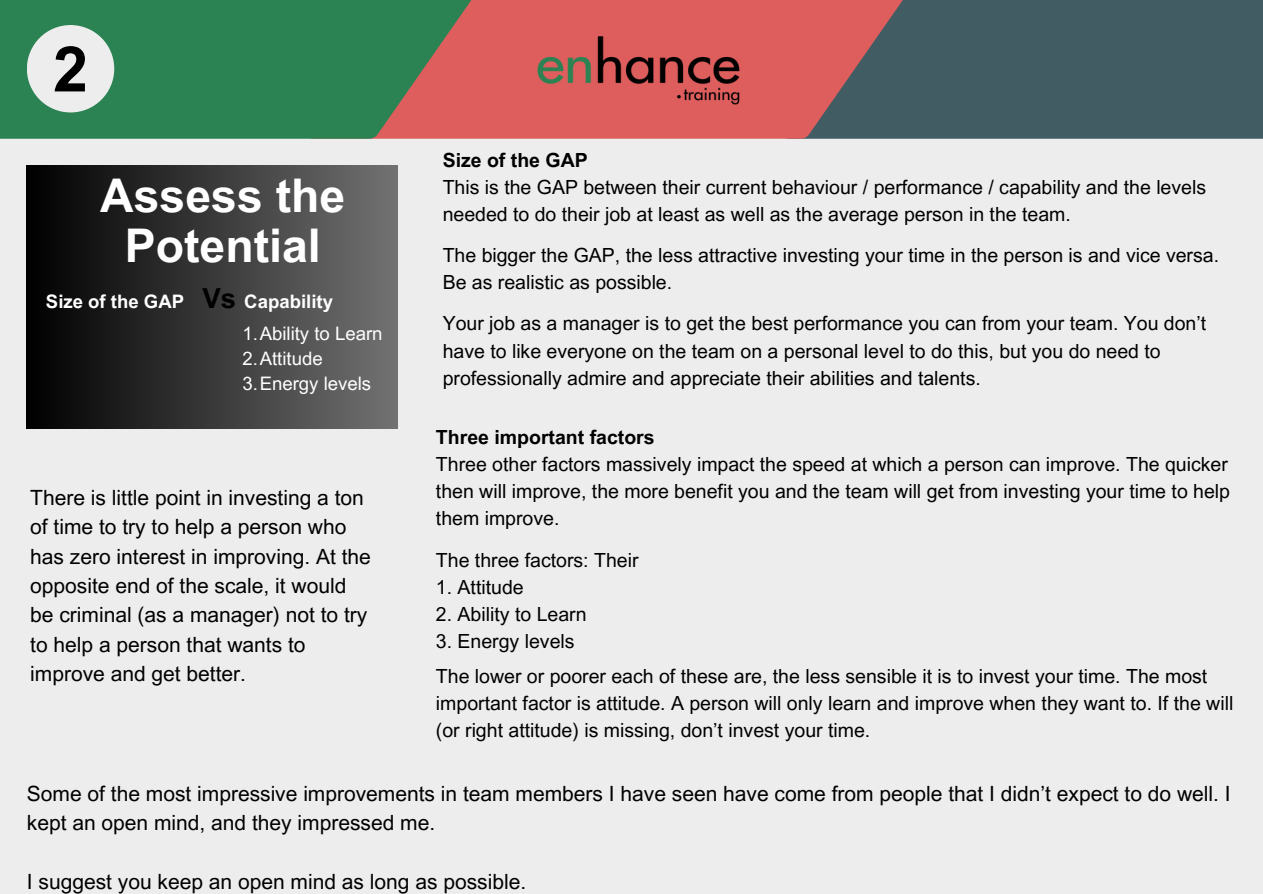
<style>
.page{position:relative;width:1263px;height:894px;background:#fff}
.page>*{position:absolute;margin:0;border:0;box-sizing:border-box;transform-origin:0 0}
.t1{font:700 63px "Arial MT Pro";color:#000}
.t2{font:700 46.35px/50.1px "Arial MT Pro";color:#fff;text-align:center}
.t3{font:700 27.6px "Arial MT Pro";color:#000}
.t4{font:21px/29.2px "Arial MT Pro";color:#000}
.t5{font:19.5px/27.2px "Arial MT Pro";color:#000}
.t6{font:18.6px "Arial MT Pro";color:#fff}
.t7{font:700 18.6px "Arial MT Pro";color:#fff}
.s1{font-weight:700}
</style>
<div class="page">
<div style="left:0;top:0;width:1263px;height:893px;background:#eeeded"></div>
<div style="left:973px;top:0;width:290px;height:139px;background:#425c64"></div>
<svg style="left:542px;top:0;width:431px;height:139px;background:#9f5c60"></svg>
<svg style="left:0;top:0;width:542px;height:139px;background:#537a55"></svg>
<img style="left:527px;top:22px;width:222px;height:93px">
<div style="left:27px;top:25px;width:87px;height:87px;background:#eeeded;border-radius:50%"></div>
<div style="left:27px;top:165px;width:370px;height:263px;background:linear-gradient(to right,#000,#727272)"></div>
<h1 class="t1" style="left:53px;top:46px;width:37px">2</h1>
<h4 class="t2" style="left:100px;top:176px;width:247px">Assess the<br>Potential</h4>
<h2 class="t7" style="left:46px;top:294px;width:140px">Size of the GAP</h2>
<h4 class="t6" style="left:242px;top:326px;width:142px">1.Ability to Learn</h4>
<p class="t6" style="left:242px;top:351px;width:82px">2.Attitude</p>
<p class="t6" style="left:242px;top:376px;width:130px">3.Energy levels</p>
<h3 class="t3" style="left:203px;top:287px;width:35px">Vs</h3>
<p class="t7" style="left:244px;top:294px;width:90px">Capability</p>
<p class="t4" style="left:30px;top:485px;width:342px">There is little point in investing a ton of time to try to help a person who has zero interest in improving. At the opposite end of the scale, it would be criminal (as a manager) not to try to help a person that wants to improve and get better.</p>
<p class="t5" style="left:443px;top:149px;width:765px"><span class="s1">Size of the GAP<br></span>This is the GAP between their current behaviour / performance / capability and the levels needed to do their job at least as well as the average person in the team.</p>
<p class="t5" style="left:443px;top:244px;width:778px">The bigger the GAP, the less attractive investing your time in the person is and vice versa.<br>Be as realistic as possible.</p>
<p class="t5" style="left:443px;top:312px;width:765px">Your job as a manager is to get the best performance you can from your team. You don’t have to like everyone on the team on a personal level to do this, but you do need to professionally admire and appreciate their abilities and talents.</p>
<h3 class="t5" style="left:436px;top:426px;width:796px"><span class="s1">Three important factors<br></span>Three other factors massively impact the speed at which a person can improve. The quicker then will improve, the more benefit you and the team will get from investing your time to help them improve.</h3>
<h3 class="t5" style="left:436px;top:548px;width:204px">The three factors: Their</h3>
<h3 class="t5" style="left:436px;top:575px;width:89px">1. Attitude</h3>
<h3 class="t5" style="left:436px;top:602px;width:152px">2. Ability to Learn</h3>
<h3 class="t5" style="left:436px;top:629px;width:140px">3. Energy levels</h3>
<h3 class="t5" style="left:436px;top:664px;width:799px">The lower or poorer each of these are, the less sensible it is to invest your time. The most important factor is attitude. A person will only learn and improve when they want to. If the will (or right attitude) is missing, don’t invest your time.</h3>
<h3 class="t4" style="left:27px;top:781px;width:1205px">Some of the most impressive improvements in team members I have seen have come from people that I didn’t expect to do well. I kept an open mind, and they impressed me.</h3>
<h3 class="t4" style="left:27px;top:868px;width:501px">I suggest you keep an open mind as long as possible.</h3>
</div>
